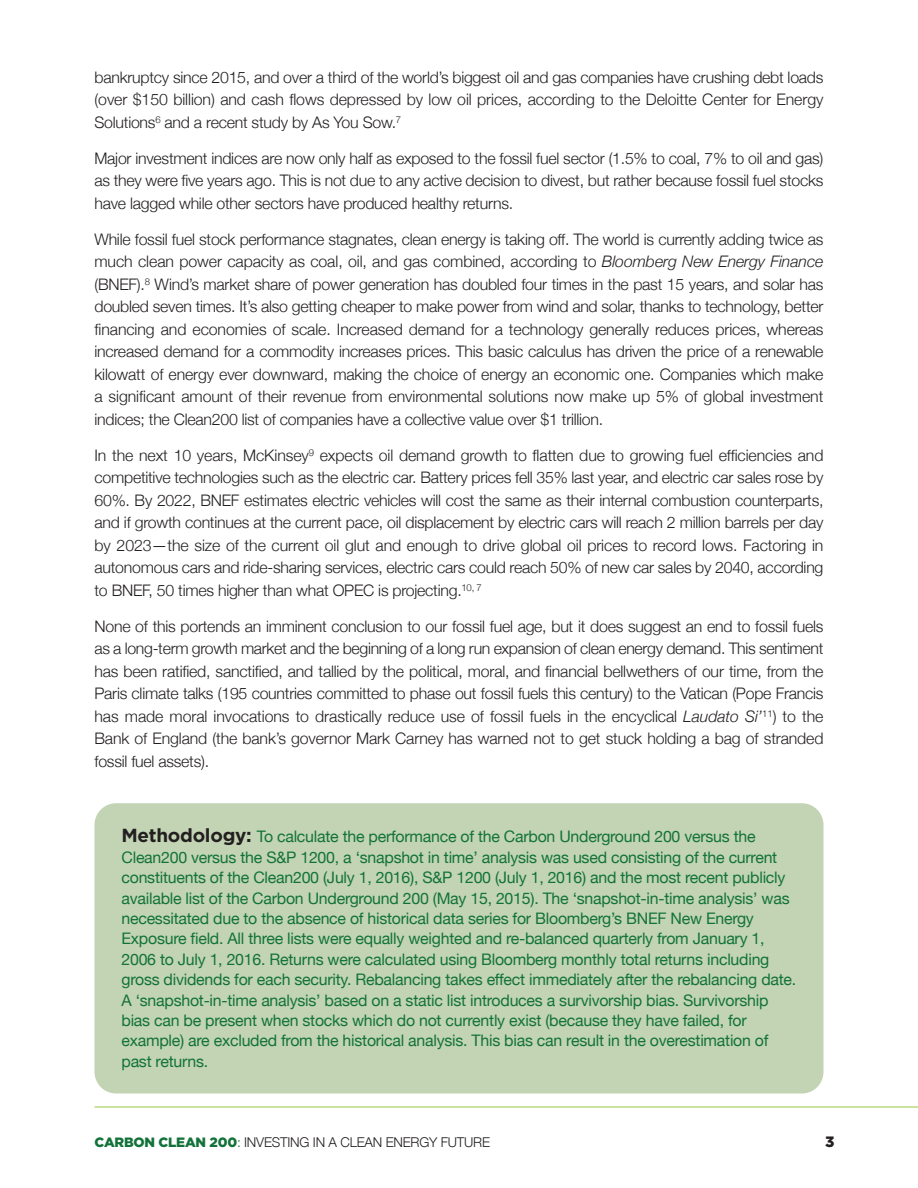
<style>
.page{position:relative;width:918px;height:1188px;background:#fff}
.page>*{position:absolute;margin:0;border:0;box-sizing:border-box;transform-origin:0 0}
.t1{font:300 15.9px/22.5px "Helvetica Neue";letter-spacing:-.015em;color:#231f20;text-align:justify}
.t2{font:15.9px/20.4px "Helvetica Neue";letter-spacing:-.015em;color:#13723a}
.t3{font:900 15px "Gotham";color:#231f20}
.t4{font:300 13.5px "Helvetica Neue";letter-spacing:-.015em;color:#231f20}
.s1{font-style:italic}
.s2{font-family:"Gotham";font-weight:700;font-size:18.9px;color:#231f20}
.s3{font-family:"Gotham";font-weight:900;color:#13723a}
.s4{color:#13723a}
</style>
<div class="page">
<div style="left:94px;top:803px;width:730px;height:291px;background:#c2d4b4;border-radius:22px"></div>
<hr style="left:94px;top:1107px;width:824px;height:1px;background:#97c93c">
<p class="t1" style="left:94px;top:66px;width:731px">bankruptcy since 2015, and over a third of the world’s biggest oil and gas companies have crushing debt loads (over $150 billion) and cash flows depressed by low oil prices, according to the Deloitte Center for Energy Solutions<sup>6</sup> and a recent study by As You Sow.<sup>7</sup></p>
<p class="t1" style="left:94px;top:147px;width:731px">Major investment indices are now only half as exposed to the fossil fuel sector (1.5% to coal, 7% to oil and gas) as they were five years ago. This is not due to any active decision to divest, but rather because fossil fuel stocks have lagged while other sectors have produced healthy returns.</p>
<p class="t1" style="left:94px;top:228px;width:731px">While fossil fuel stock performance stagnates, clean energy is taking off. The world is currently adding twice as much clean power capacity as coal, oil, and gas combined, according to <span class="s1">Bloomberg New Energy Finance </span>(BNEF).<sup>8</sup> Wind’s market share of power generation has doubled four times in the past 15 years, and solar has doubled seven times. It’s also getting cheaper to make power from wind and solar, thanks to technology, better financing and economies of scale. Increased demand for a technology generally reduces prices, whereas increased demand for a commodity increases prices. This basic calculus has driven the price of a renewable kilowatt of energy ever downward, making the choice of energy an economic one. Companies which make a significant amount of their revenue from environmental solutions now make up 5% of global investment indices; the Clean200 list of companies have a collective value over $1 trillion.</p>
<p class="t1" style="left:94px;top:444px;width:731px">In the next 10 years, McKinsey<sup>9</sup> expects oil demand growth to flatten due to growing fuel efficiencies and competitive technologies such as the electric car. Battery prices fell 35% last year, and electric car sales rose by 60%. By 2022, BNEF estimates electric vehicles will cost the same as their internal combustion counterparts, and if growth continues at the current pace, oil displacement by electric cars will reach 2 million barrels per day by 2023—the size of the current oil glut and enough to drive global oil prices to record lows. Factoring in autonomous cars and ride-sharing services, electric cars could reach 50% of new car sales by 2040, according to BNEF, 50 times higher than what OPEC is projecting.<sup>10,</sup> <sup>7</sup></p>
<p class="t1" style="left:94px;top:615px;width:731px">None of this portends an imminent conclusion to our fossil fuel age, but it does suggest an end to fossil fuels as a long-term growth market and the beginning of a long run expansion of clean energy demand. This sentiment has been ratified, sanctified, and tallied by the political, moral, and financial bellwethers of our time, from the Paris climate talks (195 countries committed to phase out fossil fuels this century) to the vatican (Pope Francis has made moral invocations to drastically reduce use of fossil fuels in the encyclical <span class="s1">Laudato Si’</span><sup>11</sup>) to the Bank of England (the bank’s governor Mark Carney has warned not to get stuck holding a bag of stranded fossil fuel assets).</p>
<p class="t2" style="left:121px;top:826px;width:676px"><span class="s2">Methodology:</span> To calculate the performance of the Carbon Underground 200 versus the Clean200 versus the S&amp;P 1200, a ‘snapshot in time’ analysis was used consisting of the current constituents of the Clean200 (July 1, 2016), S&amp;P 1200 (July 1, 2016) and the most recent publicly available list of the Carbon Underground 200 (May 15, 2015). The ‘snapshot-in-time analysis’ was necessitated due to the absence of historical data series for Bloomberg’s BNEF New Energy Exposure field. All three lists were equally weighted and re-balanced quarterly from January 1, 2006 to July 1, 2016. Returns were calculated using Bloomberg monthly total returns including gross dividends for each security. Rebalancing takes effect immediately after the rebalancing date.<br>A ‘snapshot-in-time analysis’ based on a static list introduces a survivorship bias. Survivorship bias can be present when stocks which do not currently exist (because they have failed, for example) are excluded from the historical analysis. This bias can result in the overestimation of past returns.</p>
<p class="t4" style="left:94px;top:1134px;width:397px"><span class="s3">CARBON CLEAN 200</span><span class="s4">:</span> INvESTING IN A CLEAN ENERGY FUTURE</p>
<p class="t3" style="left:825px;top:1137px;width:11px">3</p>
</div>
